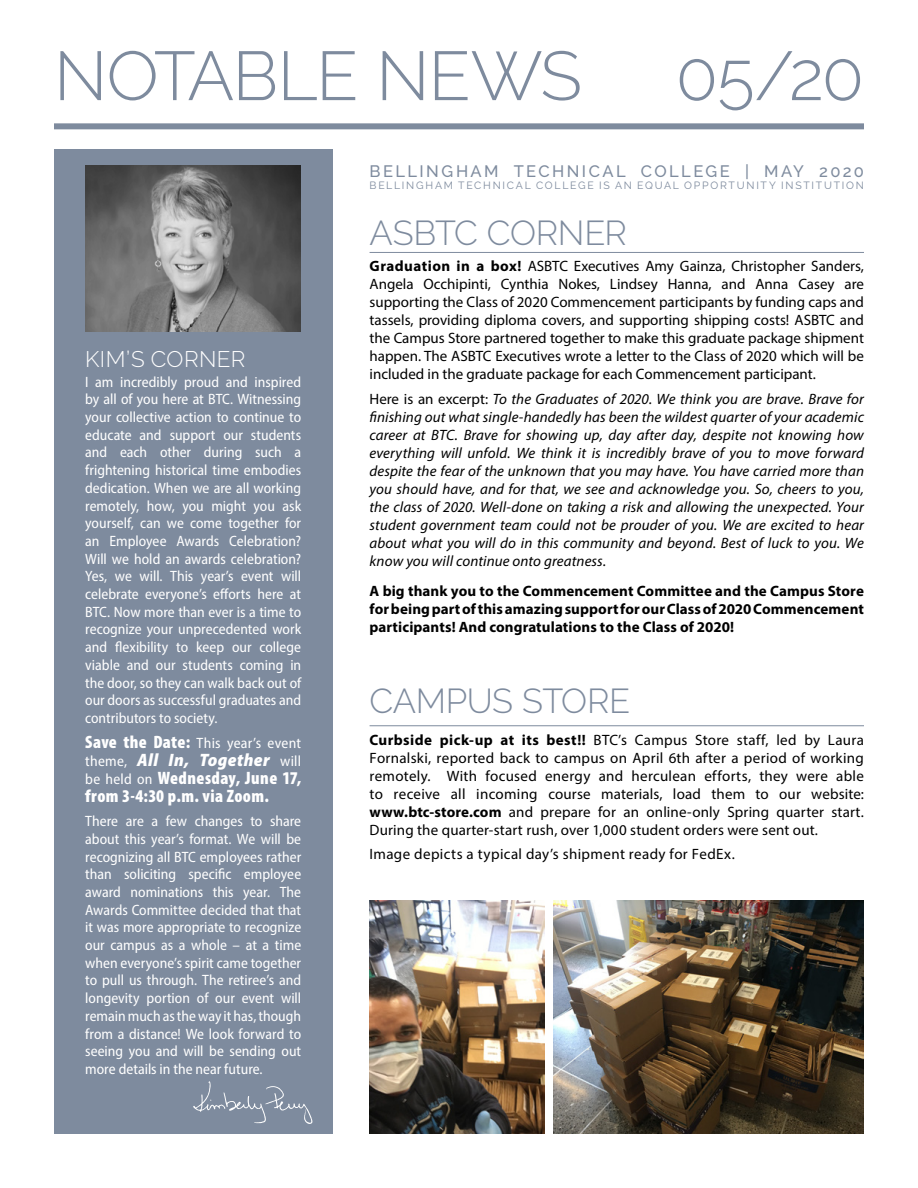
<style>
.page{position:relative;width:918px;height:1188px;background:#fff}
.page>*{position:absolute;margin:0;border:0;box-sizing:border-box;transform-origin:0 0}
.t1{font:300 69px "Raleway";letter-spacing:-.02em;color:#7e8b9e}
.t2{font:300 34.5px "Raleway";letter-spacing:-.015em;color:#7e8b9e}
.t3{font:300 22.5px "Raleway";letter-spacing:.02em;color:#fff}
.t4{font:900 condensed 18px/18px "Myriad Pro";letter-spacing:.025em;color:#fff;text-align:justify}
.t5{font:500 16.5px "Raleway";letter-spacing:.145em;color:#7e8b9e}
.t6{font:semi-condensed 15px/17.7px "Myriad Pro";color:#fff;text-align:justify}
.t7{font:15px/18px "Myriad Pro";letter-spacing:.01em;color:#000;text-align:justify}
.t8{font:italic 15px/18px "Myriad Pro";letter-spacing:.005em;color:#000;text-align:justify}
.t9{font:700 15px/18px "Myriad Pro";letter-spacing:.005em;color:#000;text-align:justify}
.t10{font:10.5px "Raleway";letter-spacing:.165em;color:#7e8b9e}
.s1{font-weight:900;font-stretch:condensed;font-size:18px}
.s2{font-weight:400;font-stretch:semi-condensed;font-size:15px}
.s3{font-style:italic;font-stretch:semi-condensed}
.s4{font-weight:700}
.s5{font-style:normal}
</style>
<div class="page">
<div style="left:54px;top:123px;width:810px;height:6px;background:#7e8b9e"></div>
<div style="left:54px;top:149px;width:278px;height:984px;background:#7e8b9e"></div>
<img style="left:85px;top:166px;width:216px;height:165px">
<svg style="left:193px;top:1081px;width:120px;height:43px"></svg>
<hr style="left:370px;top:252px;width:494px;height:1px;background:#7e8b9e">
<hr style="left:370px;top:725px;width:494px;height:1px;background:#7e8b9e">
<img style="left:553px;top:900px;width:311px;height:233px">
<img style="left:370px;top:900px;width:174px;height:233px">
<h1 class="t1" style="left:54px;top:36px;width:530px">NOTABLE NEWS</h1>
<h1 class="t1" style="left:676px;top:36px;width:190px">05/20</h1>
<p class="t5" style="left:370px;top:161px;width:496px">BELLINGHAM TECHNICAL COLLEGE | MAY 2020</p>
<p class="t10" style="left:370px;top:179px;width:496px">BELLINGHAM TECHNICAL COLLEGE IS AN EQUAL OPPORTUNITY INSTITUTION</p>
<h3 class="t3" style="left:85px;top:346px;width:162px">KIM’S CORNER</h3>
<p class="t6" style="left:85px;top:373px;width:218px">I am incredibly proud and inspired by all of you here at BTC. Witnessing your collective action to continue to educate and support our students and each other during such a frightening historical time embodies dedication. When we are all working remotely, how, you might you ask yourself, can we come together for an Employee Awards Celebration?<br>Will we hold an awards celebration?<br>Yes, we will. This year’s event will celebrate everyone’s efforts here at BTC. Now more than ever is a time to recognize your unprecedented work and flexibility to keep our college viable and our students coming in the door, so they can walk back out of our doors as successful graduates and contributors to society.</p>
<p class="t6" style="left:85px;top:734px;width:217px"><span class="s1">Save the Date:</span> This year’s event</p>
<p class="t4" style="left:85px;top:750px;width:217px"><span class="s2">theme,</span> <span class="s3">All In, Together</span> <span class="s2">will be held on</span> Wednesday, June 17, from 3-4:30 p.m. via Zoom.</p>
<p class="t6" style="left:85px;top:812px;width:218px">There are a few changes to share about this year’s format. We will be recognizing all BTC employees rather than soliciting specific employee award nominations this year. The Awards Committee decided that that it was more appropriate to recognize our campus as a whole – at a time when everyone’s spirit came together to pull us through. The retiree’s and longevity portion of our event will remain much as the way it has, though from a distance! We look forward to seeing you and will be sending out more details in the near future.</p>
<h2 class="t2" style="left:370px;top:213px;width:259px">ASBTC CORNER</h2>
<p class="t7" style="left:370px;top:257px;width:496px"><span class="s4">Graduation in a box!</span> ASBTC Executives Amy Gainza, Christopher Sanders, Angela Occhipinti, Cynthia Nokes, Lindsey Hanna, and Anna Casey are supporting the Class of 2020 Commencement participants by funding caps and tassels, providing diploma covers, and supporting shipping costs! ASBTC and the Campus Store partnered together to make this graduate package shipment happen. The ASBTC Executives wrote a letter to the Class of 2020 which will be included in the graduate package for each Commencement participant.</p>
<p class="t8" style="left:370px;top:390px;width:496px"><span class="s5">Here is an excerpt:</span> To the Graduates of 2020. We think you are brave. Brave for finishing out what single-handedly has been the wildest quarter of your academic career at BTC. Brave for showing up, day after day, despite not knowing how everything will unfold. We think it is incredibly brave of you to move forward despite the fear of the unknown that you may have. You have carried more than you should have, and for that, we see and acknowledge you. So, cheers to you, the class of 2020. Well-done on taking a risk and allowing the unexpected. Your student government team could not be prouder of you. We are excited to hear about what you will do in this community and beyond. Best of luck to you. We know you will continue onto greatness.</p>
<p class="t9" style="left:370px;top:581px;width:496px">A big thank you to the Commencement Committee and the Campus Store for being part of this amazing support for our Class of 2020 Commencement participants! And congratulations to the Class of 2020!</p>
<h2 class="t2" style="left:370px;top:681px;width:262px">CAMPUS STORE</h2>
<p class="t7" style="left:370px;top:730px;width:496px"><span class="s4">Curbside pick-up at its best!!</span> BTC’s Campus Store staff, led by Laura Fornalski, reported back to campus on April 6th after a period of working remotely. With focused energy and herculean efforts, they were able to receive all incoming course materials, load them to our website: <span class="s4">www.btc-store.com</span> and prepare for an online-only Spring quarter start.<br>During the quarter-start rush, over 1,000 student orders were sent out.</p>
<p class="t7" style="left:370px;top:845px;width:367px">Image depicts a typical day’s shipment ready for FedEx.</p>
</div>
